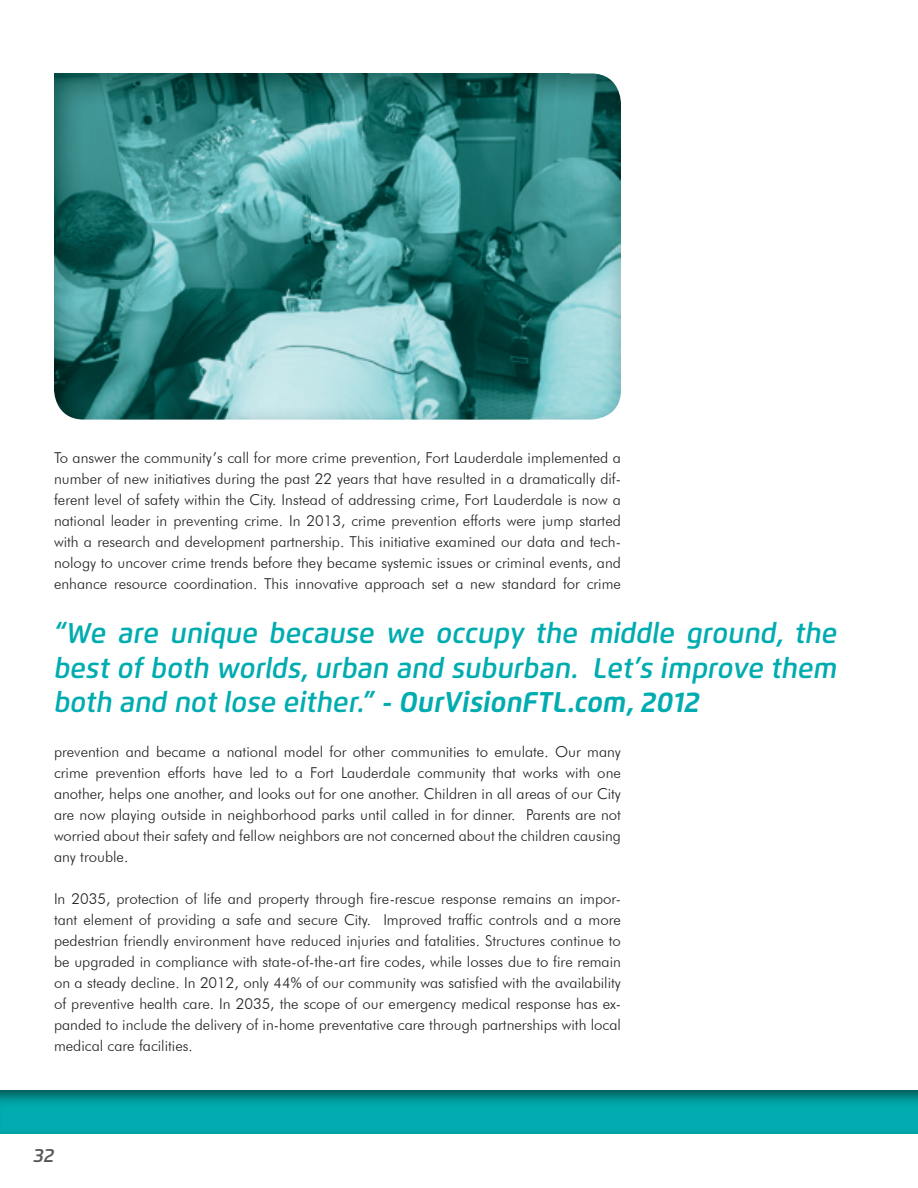
<style>
.page{position:relative;width:918px;height:1188px;background:#fff}
.page>*{position:absolute;margin:0;border:0;box-sizing:border-box;transform-origin:0 0}
.t1{font:italic 600 28.5px/34.2px "Flexo";color:#00acb0;text-align:justify}
.t2{font:italic 600 19.05px "Flexo";color:#57585a}
.t3{font:300 15px/21px "Futura BT";color:#231f20;text-align:justify}
.s1{font-weight:700}
</style>
<div class="page">
<img style="left:0;top:1090px;width:918px;height:44px">
<img style="left:54px;top:73px;width:567px;height:347px">
<p class="t3" style="left:54px;top:447px;width:569px">To answer the community’s call for more crime prevention, Fort Lauderdale implemented a number of new initiatives during the past 22 years that have resulted in a dramatically dif&shy;ferent level of safety within the City. Instead of addressing crime, Fort Lauderdale is now a national leader in preventing crime. In 2013, crime prevention efforts were jump started with a research and development partnership. This initiative examined our data and tech&shy;nology to uncover crime trends before they became systemic issues or criminal events, and enhance resource coordination. This innovative approach set a new standard for crime</p>
<h1 class="t1" style="left:54px;top:616px;width:785px">“We are unique because we occupy the middle ground, the best of both worlds, urban and suburban. Let’s improve them both and not lose either.” <span class="s1">- OurVisionFTL.com, 2012</span></h1>
<p class="t3" style="left:54px;top:741px;width:569px">prevention and became a national model for other communities to emulate. Our many crime prevention efforts have led to a Fort Lauderdale community that works with one another, helps one another, and looks out for one another. Children in all areas of our City are now playing outside in neighborhood parks until called in for dinner. Parents are not worried about their safety and fellow neighbors are not concerned about the children causing any trouble.</p>
<p class="t3" style="left:54px;top:888px;width:569px">In 2035, protection of life and property through fire-rescue response remains an impor&shy;tant element of providing a safe and secure City. Improved traffic controls and a more pedestrian friendly environment have reduced injuries and fatalities. Structures continue to be upgraded in compliance with state-of-the-art fire codes, while losses due to fire remain on a steady decline. In 2012, only 44% of our community was satisfied with the availability of preventive health care. In 2035, the scope of our emergency medical response has ex&shy;panded to include the delivery of in-home preventative care through partnerships with local medical care facilities.</p>
<p class="t2" style="left:33px;top:1144px;width:22px">32</p>
</div>
